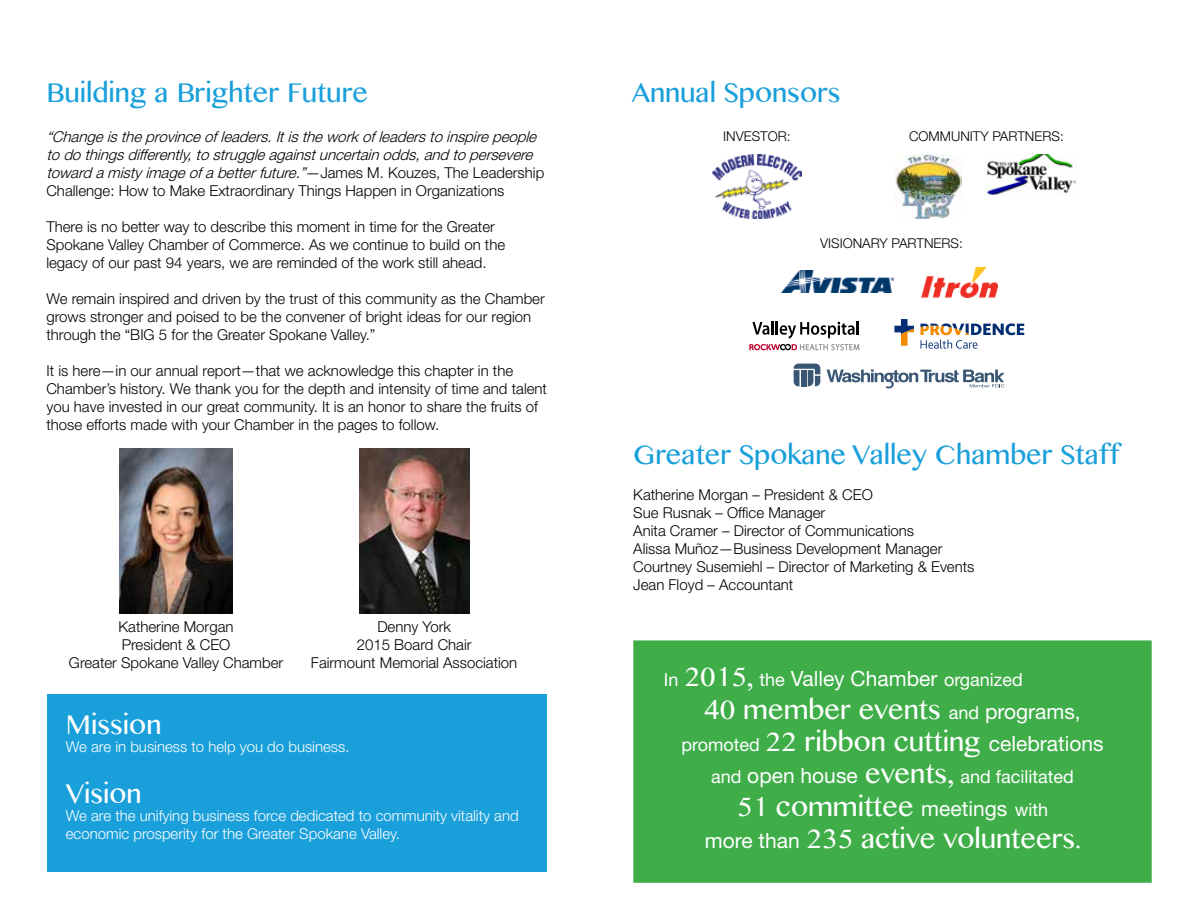
<style>
.page{position:relative;width:1188px;height:918px;background:#fff}
.page>*{position:absolute;margin:0;border:0;box-sizing:border-box;transform-origin:0 0}
.t1{font:27px/32.4px "Malayalam MN";color:#fff;text-align:center}
.t2{font:27px "Malayalam MN";color:#199fda}
.t3{font:18px "Helvetica Neue LT Std";color:#fff}
.t4{font:300 15px/18px "Helvetica Neue LT Std";color:#000}
.t5{font:italic 300 15px/18px "Helvetica Neue LT Std";color:#000}
.t6{font:300 15px/18px "Helvetica Neue LT Std";color:#fff}
.t7{font:300 13.5px "Helvetica Neue LT Std";color:#000}
.s1{font-style:normal}
.s2{font-family:"Malayalam MN";font-size:27px}
.s3{font-size:21px}
.s4{font-family:"Helvetica Neue LT Std";font-size:18px}
.s5{font-family:"Helvetica Neue LT Std";font-size:21px}
</style>
<div class="page">
<div style="left:47px;top:694px;width:500px;height:178px;background:#199fda"></div>
<img style="left:120px;top:448px;width:112px;height:165px">
<img style="left:359px;top:448px;width:110px;height:165px">
<img style="left:712px;top:154px;width:90px;height:64px">
<img style="left:895px;top:154px;width:67px;height:64px">
<img style="left:987px;top:154px;width:89px;height:41px">
<img style="left:781px;top:271px;width:113px;height:22px">
<img style="left:921px;top:268px;width:77px;height:29px">
<svg style="left:894px;top:319px;width:130px;height:30px"></svg>
<svg style="left:749px;top:321px;width:110px;height:29px"></svg>
<svg style="left:794px;top:364px;width:26px;height:22px"></svg>
<svg style="left:827px;top:369px;width:178px;height:19px"></svg>
<div style="left:634px;top:641px;width:517px;height:241px;background:#3fae49"></div>
<div style="left:633px;top:640px;width:519px;height:243px;border:2px solid #3fae49"></div>
<h1 class="t2" style="left:46px;top:75px;width:323px">Building a Brighter Future</h1>
<p class="t5" style="left:46px;top:127px;width:499px">“Changeistheprovinceofleaders.Itistheworkofleaderstoinspirepeople todothingsdifferently,tostruggleagainstuncertainodds,andtopersevere towardamisty imageofabetterfuture.”<span class="s1">— J a m e s M . Ko u z e s , T h e L e a d e r s h i p Challenge: How to Make Extraordinary Things Happen in Organizations</span></p>
<p class="t4" style="left:46px;top:217px;width:460px">There is no better way to describe this moment in time for the Greater<br>Spokane Valley Chamber of Commerce. As we continue to build on the legacy of our past 94 years, we are reminded of the work still ahead.</p>
<p class="t4" style="left:46px;top:289px;width:500px">We remain inspired and driven by the trust of this community as the Chamber grows stronger and poised to be the convener of bright ideas for our region through the “BIG 5 for the Greater Spokane Valley.”</p>
<p class="t4" style="left:46px;top:361px;width:502px">It is here—in our annual report—that we acknowledge this chapter in the Chamber’s history. We thank you for the depth and intensity of time and talent you have invested in our great community. It is an honor to share the fruits of those efforts made with your Chamber in the pages to follow.</p>
<p class="t4" style="left:69px;top:617px;width:216px;text-align:center">Katherine Morgan<br>President &amp; CEO<br>Greater Spokane Valley Chamber</p>
<p class="t4" style="left:311px;top:617px;width:208px;text-align:center">Denny York<br>2015 Board Chair<br>Fairmount Memorial Association</p>
<h1 class="t1" style="left:66px;top:710px;width:97px">Mission</h1>
<p class="t6" style="left:66px;top:738px;width:285px">We are in business to help you do business.</p>
<h1 class="t1" style="left:66px;top:778px;width:77px">Vision</h1>
<p class="t6" style="left:66px;top:806px;width:454px">We are the unifying business force dedicated to community vitality and economic prosperity for the Greater Spokane Valley.</p>
<h1 class="t2" style="left:632px;top:75px;width:210px">Annual Sponsors</h1>
<p class="t7" style="left:723px;top:128px;width:69px">INVESTOR:</p>
<p class="t7" style="left:909px;top:128px;width:156px">COMMUNITY PARTNERS:</p>
<p class="t7" style="left:820px;top:235px;width:144px">VISIONARY PARTNERS:</p>
<h1 class="t2" style="left:633px;top:437px;width:488px">Greater Spokane Valley Chamber Staff</h1>
<p class="t4" style="left:633px;top:485px;width:343px">Katherine Morgan – President &amp; CEO<br>Sue Rusnak – Office Manager<br>Anita Cramer – Director of Communications<br>Alissa Muñoz—Business Development Manager Courtney Susemiehl – Director of Marketing &amp; Events Jean Floyd – Accountant</p>
<p class="t3" style="left:664px;top:669px;width:360px">In <span class="s2">2015,</span> the <span class="s3">Valley Chamber</span> organized</p>
<h1 class="t1" style="left:681px;top:694px;width:424px">40 member events <span class="s4">and</span> <span class="s5">programs, </span><span class="s4">promoted</span> 22 ribbon cutting <span class="s5">celebrations</span></h1>
<p class="t3" style="left:711px;top:766px;width:364px">and <span class="s3">open house</span> <span class="s2">events,</span> and facilitated</p>
<h1 class="t1" style="left:705px;top:791px;width:378px">51 committee <span class="s5">meetings</span> <span class="s4">with<br></span><span class="s5">more than</span> 235 active volunteers.</h1>
</div>
